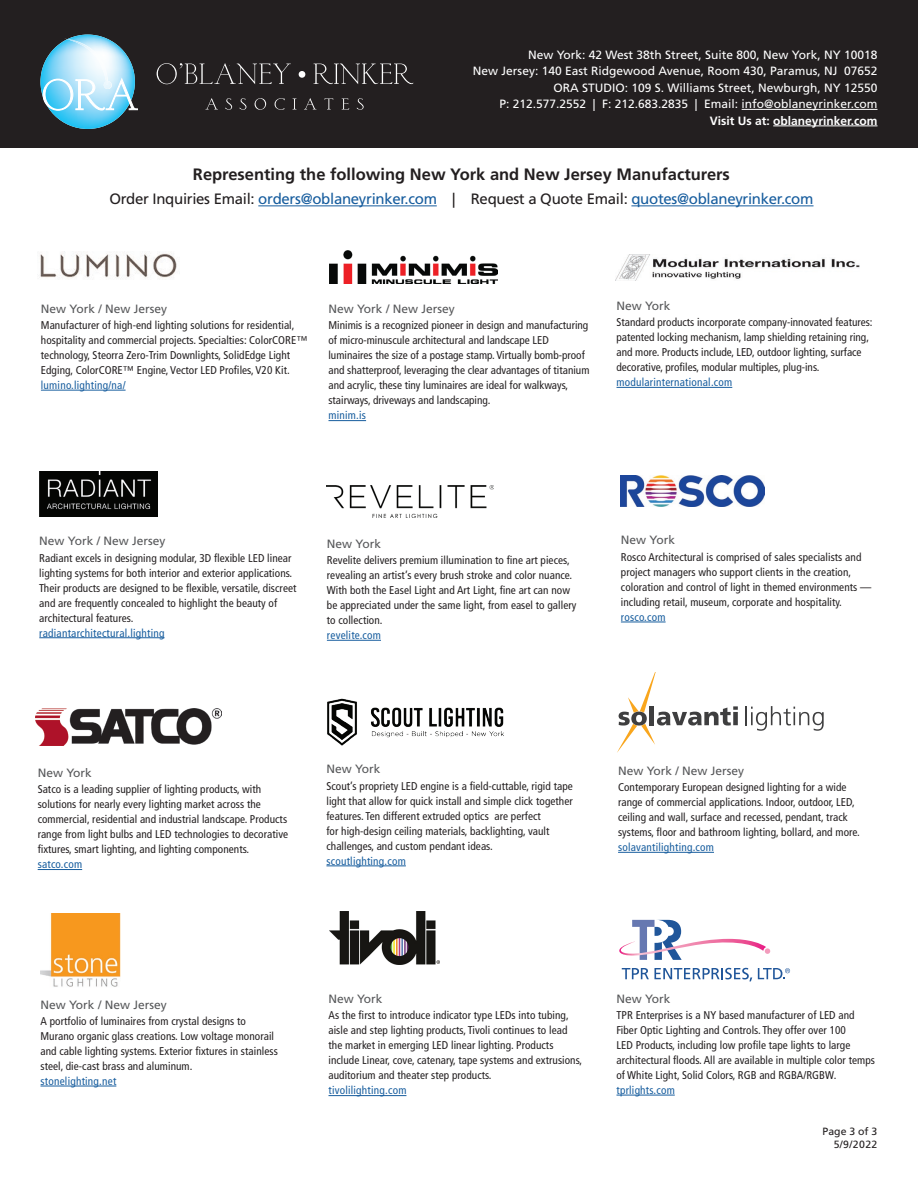
<style>
.page{position:relative;width:918px;height:1188px;background:#fff}
.page>*{position:absolute;margin:0;border:0;box-sizing:border-box;transform-origin:0 0}
.t1{font:700 16.5px "Frutiger LT";color:#231f20}
.t2{font:15px "Frutiger LT";letter-spacing:-.02em;color:#175d9e}
.t3{font:12px/16.5px "Frutiger LT";color:#fff;text-align:right}
.t4{font:12px "Frutiger LT";color:#57585a}
.t5{font:700 12px "Frutiger LT";color:#fff}
.t6{font:condensed 11.25px/15px "Frutiger LT";letter-spacing:.005em;color:#231f20}
.t7{font:condensed 11.25px "Frutiger LT";letter-spacing:.02em;color:#175d9e}
.t8{font:10.5px/13.5px "Frutiger LT";color:#231f20;text-align:right}
.s1{color:#231f20}
</style>
<div class="page">
<div style="left:0;top:0;width:918px;height:148px;background:#231f20"></div>
<img style="left:41px;top:35px;width:94px;height:94px">
<svg style="left:157px;top:63px;width:134px;height:21px"></svg>
<svg style="left:299px;top:71px;width:6px;height:7px"></svg>
<svg style="left:314px;top:64px;width:99px;height:20px"></svg>
<svg style="left:206px;top:98px;width:11px;height:11px"></svg>
<svg style="left:225px;top:98px;width:7px;height:12px"></svg>
<svg style="left:240px;top:98px;width:6px;height:12px"></svg>
<svg style="left:255px;top:98px;width:11px;height:12px"></svg>
<svg style="left:275px;top:98px;width:10px;height:12px"></svg>
<svg style="left:293px;top:98px;width:3px;height:11px"></svg>
<svg style="left:305px;top:98px;width:11px;height:11px"></svg>
<svg style="left:324px;top:98px;width:9px;height:11px"></svg>
<svg style="left:342px;top:98px;width:7px;height:11px"></svg>
<svg style="left:357px;top:98px;width:7px;height:12px"></svg>
<svg style="left:43px;top:77px;width:95px;height:34px;background:#98d2e9"></svg>
<img style="left:67px;top:39px;width:41px;height:46px">
<hr style="left:258px;top:205px;width:179px;height:1px;background:#175d9e">
<hr style="left:631px;top:205px;width:183px;height:1px;background:#175d9e">
<hr style="left:742px;top:109px;width:136px;height:1px;background:#fff">
<hr style="left:773px;top:126px;width:104px;height:1px;background:#fff">
<img style="left:330px;top:912px;width:109px;height:53px">
<hr style="left:328px;top:1095px;width:78px;height:1px;background:#175d9e">
<hr style="left:616px;top:1095px;width:59px;height:1px;background:#175d9e">
<svg style="left:619px;top:920px;width:151px;height:40px"></svg>
<svg style="left:622px;top:968px;width:130px;height:13px"></svg>
<svg style="left:758px;top:968px;width:32px;height:11px"></svg>
<hr style="left:326px;top:866px;width:80px;height:1px;background:#175d9e">
<img style="left:327px;top:698px;width:177px;height:48px">
<hr style="left:618px;top:852px;width:96px;height:1px;background:#175d9e">
<svg style="left:617px;top:672px;width:121px;height:81px"></svg>
<svg style="left:745px;top:706px;width:79px;height:25px"></svg>
<hr style="left:40px;top:1086px;width:76px;height:1px;background:#175d9e">
<img style="left:40px;top:914px;width:81px;height:73px">
<hr style="left:621px;top:622px;width:45px;height:1px;background:#175d9e">
<img style="left:621px;top:475px;width:143px;height:32px">
<hr style="left:38px;top:869px;width:44px;height:1px;background:#175d9e">
<img style="left:36px;top:709px;width:186px;height:36px">
<hr style="left:327px;top:640px;width:54px;height:1px;background:#175d9e">
<img style="left:326px;top:486px;width:167px;height:31px">
<hr style="left:39px;top:637px;width:126px;height:1px;background:#175d9e">
<img style="left:40px;top:471px;width:118px;height:46px">
<hr style="left:616px;top:387px;width:116px;height:1px;background:#175d9e">
<img style="left:616px;top:255px;width:243px;height:25px">
<hr style="left:328px;top:420px;width:38px;height:1px;background:#175d9e">
<img style="left:329px;top:251px;width:169px;height:33px">
<hr style="left:41px;top:390px;width:85px;height:1px;background:#175d9e">
<img style="left:40px;top:251px;width:137px;height:27px">
<p class="t3" style="left:473px;top:46px;width:406px">New York: 42 West 38th Street, Suite 800, New York, NY 10018<br>New Jersey: 140 East Ridgewood Avenue, Room 430, Paramus, NJ 07652<br>ORA STUDIO: 109 S. Williams Street, Newburgh, NY 12550<br>P: 212.577.2552 | F: 212.683.2835 | Email: info@oblaneyrinker.com</p>
<p class="t5" style="left:710px;top:113px;width:169px">Visit Us at: oblaneyrinker.com</p>
<h1 class="t1" style="left:193px;top:165px;width:538px">Representing the following New York and New Jersey Manufacturers</h1>
<h2 class="t2" style="left:109px;top:190px;width:706px"><span class="s1">Order Inquiries Email:</span> orders@oblaneyrinker.com <span class="s1">| Request a Quote Email:</span> quotes@oblaneyrinker.com</h2>
<p class="t4" style="left:41px;top:301px;width:128px">New York / New Jersey</p>
<p class="t6" style="left:41px;top:318px;width:268px">Manufacturer of high-end lighting solutions for residential, hospitality and commercial projects. Specialties: ColorCORE™ technology, Steorra Zero-Trim Downlights, SolidEdge Light Edging, ColorCORE™ Engine, Vector LED Profiles, V20 Kit.</p>
<p class="t7" style="left:41px;top:379px;width:86px">lumino.lighting/na/</p>
<p class="t4" style="left:328px;top:302px;width:128px">New York / New Jersey</p>
<p class="t6" style="left:328px;top:318px;width:262px">Minimis is a recognized pioneer in design and manufacturing of micro-minuscule architectural and landscape LED luminaires the size of a postage stamp. Virtually bomb-proof and shatterproof, leveraging the clear advantages of titanium and acrylic, these tiny luminaires are ideal for walkways, stairways, driveways and landscaping.</p>
<p class="t7" style="left:328px;top:409px;width:39px">minim.is</p>
<p class="t4" style="left:616px;top:299px;width:56px">New York</p>
<p class="t6" style="left:616px;top:315px;width:258px">Standard products incorporate company-innovated features: patented locking mechanism, lamp shielding retaining ring, and more. Products include, LED, outdoor lighting, surface decorative, profiles, modular multiples, plug-ins.</p>
<p class="t7" style="left:616px;top:376px;width:117px">modularinternational.com</p>
<p class="t4" style="left:39px;top:534px;width:128px">New York / New Jersey</p>
<p class="t6" style="left:39px;top:550px;width:259px">Radiant excels in designing modular, 3D flexible LED linear lighting systems for both interior and exterior applications.<br>Their products are designed to be flexible, versatile, discreet and are frequently concealed to highlight the beauty of architectural features.</p>
<p class="t7" style="left:39px;top:626px;width:127px">radiantarchitectural.lighting</p>
<p class="t4" style="left:327px;top:537px;width:56px">New York</p>
<p class="t6" style="left:327px;top:553px;width:251px">Revelite delivers premium illumination to fine art pieces, revealing an artist’s every brush stroke and color nuance.<br>With both the Easel Light and Art Light, fine art can now be appreciated under the same light, from easel to gallery to collection.</p>
<p class="t7" style="left:327px;top:629px;width:56px">revelite.com</p>
<p class="t4" style="left:621px;top:533px;width:56px">New York</p>
<p class="t6" style="left:621px;top:550px;width:252px">Rosco Architectural is comprised of sales specialists and project managers who support clients in the creation, coloration and control of light in themed environments — including retail, museum, corporate and hospitality.</p>
<p class="t7" style="left:621px;top:610px;width:46px">rosco.com</p>
<p class="t4" style="left:38px;top:766px;width:56px">New York</p>
<p class="t6" style="left:38px;top:782px;width:252px">Satco is a leading supplier of lighting products, with solutions for nearly every lighting market across the commercial, residential and industrial landscape. Products range from light bulbs and LED technologies to decorative fixtures, smart lighting, and lighting components.</p>
<p class="t7" style="left:38px;top:858px;width:46px">satco.com</p>
<p class="t4" style="left:326px;top:762px;width:56px">New York</p>
<p class="t6" style="left:326px;top:778px;width:248px">Scout’s propriety LED engine is a field-cuttable, rigid tape light that allow for quick install and simple click together features. Ten different extruded optics are perfect<br>for high-design ceiling materials, backlighting, vault challenges, and custom pendant ideas.</p>
<p class="t7" style="left:326px;top:854px;width:81px">scoutlighting.com</p>
<p class="t4" style="left:618px;top:764px;width:128px">New York / New Jersey</p>
<p class="t6" style="left:618px;top:780px;width:243px">Contemporary European designed lighting for a wide range of commercial applications. Indoor, outdoor, LED, ceiling and wall, surface and recessed, pendant, track systems, floor and bathroom lighting, bollard, and more.</p>
<p class="t7" style="left:618px;top:841px;width:97px">solavantilighting.com</p>
<p class="t4" style="left:40px;top:997px;width:128px">New York / New Jersey</p>
<p class="t6" style="left:40px;top:1014px;width:239px">A portfolio of luminaires from crystal designs to Murano organic glass creations. Low voltage monorail and cable lighting systems. Exterior fixtures in stainless steel, die-cast brass and aluminum.</p>
<p class="t7" style="left:40px;top:1074px;width:77px">stonelighting.net</p>
<p class="t4" style="left:328px;top:992px;width:56px">New York</p>
<p class="t6" style="left:328px;top:1008px;width:255px">As the first to introduce indicator type LEDs into tubing, aisle and step lighting products, Tivoli continues to lead the market in emerging LED linear lighting. Products include Linear, cove, catenary, tape systems and extrusions, auditorium and theater step products.</p>
<p class="t7" style="left:328px;top:1084px;width:79px">tivolilighting.com</p>
<p class="t4" style="left:616px;top:991px;width:56px">New York</p>
<p class="t6" style="left:616px;top:1008px;width:260px">TPR Enterprises is a NY based manufacturer of LED and Fiber Optic Lighting and Controls. They offer over 100<br>LED Products, including low profile tape lights to large architectural floods. All are available in multiple color temps of White Light, Solid Colors, RGB and RGBA/RGBW.</p>
<p class="t7" style="left:616px;top:1083px;width:60px">tprlights.com</p>
<p class="t8" style="left:823px;top:1124px;width:56px">Page 3 of 3<br>5/9/2022</p>
</div>
